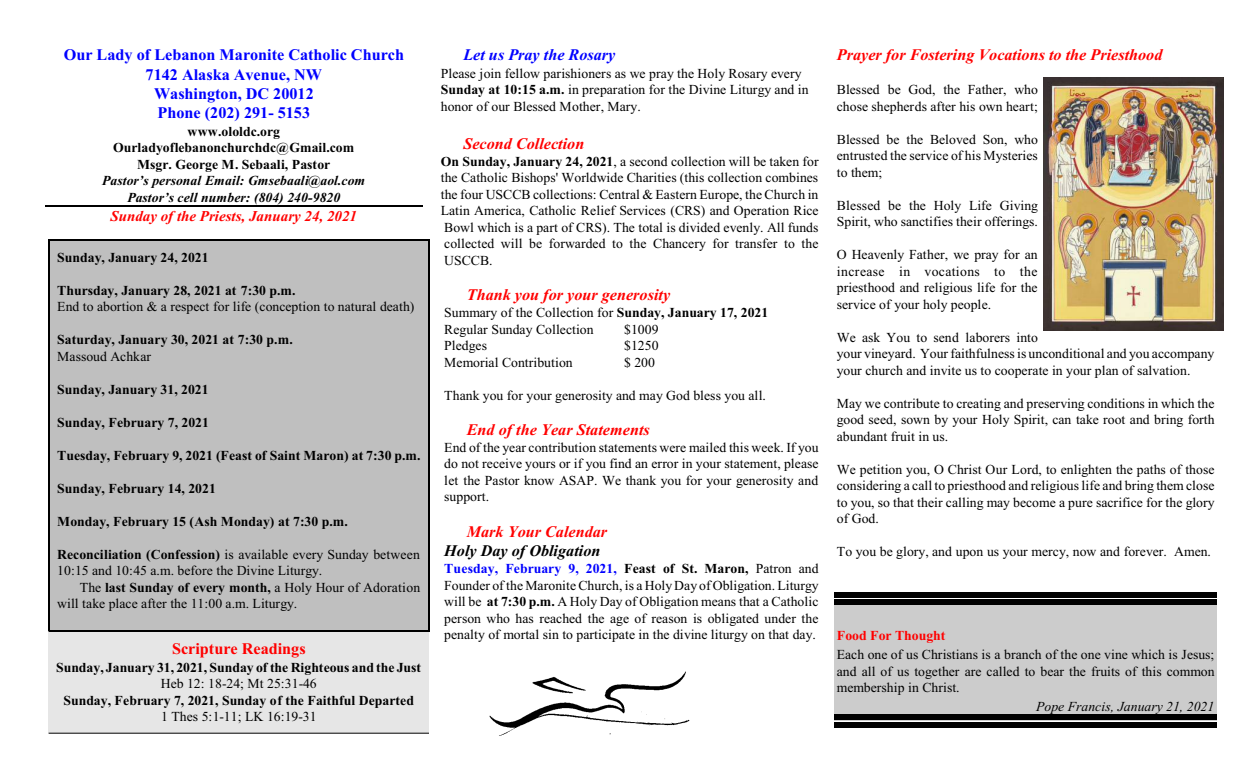
<style>
.page{position:relative;width:1260px;height:765px;background:#fff}
.page>*{position:absolute;margin:0;border:0;box-sizing:border-box;transform-origin:0 0}
.t1{font:italic 700 16.25px "Times New Roman";color:#f00}
.t2{font:700 16.25px/19.4px "Times New Roman";color:#00f;text-align:center}
.t3{font:italic 700 16.25px "Times New Roman";color:#000}
.t4{font:italic 700 16.25px "Times New Roman";color:#00f}
.t5{font:700 16.25px "Times New Roman";color:#f00}
.t6{font:italic 700 15px "Times New Roman";color:#f00}
.t7{font:13.75px/16.5px "Times New Roman";color:#000;text-align:justify}
.t8{font:700 13.75px/16.5px "Times New Roman";color:#000;text-align:center}
.t9{font:italic 700 13.75px/16.5px "Times New Roman";color:#000;text-align:center}
.t10{font:italic 13.75px "Times New Roman";color:#000}
.t11{font:700 13.75px "Times New Roman";color:#f00}
.s1{font-weight:700}
.s2{font-weight:700;color:#00f}
</style>
<div class="page">
<div style="left:834px;top:600px;width:383px;height:27px;background:#ccc"></div>
<div style="left:834px;top:600px;width:383px;height:5px;background:#000"></div>
<div style="left:834px;top:592px;width:383px;height:6px;background:#000"></div>
<div style="left:834px;top:627px;width:383px;height:19px;background:#ccc"></div>
<div style="left:834px;top:646px;width:383px;height:52px;background:#ccc"></div>
<div style="left:834px;top:698px;width:383px;height:22px;background:#ccc"></div>
<div style="left:834px;top:714px;width:383px;height:6px;background:#000"></div>
<div style="left:834px;top:722px;width:383px;height:6px;background:#000"></div>
<div style="left:49px;top:240px;width:380px;height:392px;background:#bfbfbf"></div>
<hr style="left:49px;top:240px;width:1px;height:392px;background:#000">
<hr style="left:428px;top:240px;width:1px;height:392px;background:#000">
<hr style="left:49px;top:240px;width:380px;height:1px;background:#000">
<img style="left:489px;top:671px;width:201px;height:65px">
<img style="left:1044px;top:77px;width:180px;height:254px">
<hr style="left:45px;top:205px;width:378px;height:1px;background:#000">
<div style="left:49px;top:631px;width:380px;height:102px;background:#e6e6e6"></div>
<p class="t2" style="left:64px;top:47px;width:342px">Our Lady of Lebanon Maronite Catholic Church<br>7142 Alaska Avenue, NW<br>Washington, DC 20012<br>Phone (202) 291- 5153</p>
<p class="t8" style="left:113px;top:124px;width:243px">www.ololdc.org<br>Ourladyoflebanonchurchdc@Gmail.com<br>Msgr. George M. Sebaali, Pastor</p>
<p class="t9" style="left:102px;top:174px;width:265px">Pastor’s personal Email: Gmsebaali@aol.com<br>Pastor’s cell number: (804) 240-9820</p>
<p class="t6" style="left:110px;top:211px;width:248px">Sunday of the Priests, January 24, 2021</p>
<p class="t8" style="left:57px;top:250px;width:153px">Sunday, January 24, 2021</p>
<p class="t8" style="left:57px;top:283px;width:240px">Thursday, January 28, 2021 at 7:30 p.m.</p>
<p class="t7" style="left:57px;top:300px;width:359px">End to abortion &amp; a respect for life (conception to natural death)</p>
<p class="t8" style="left:57px;top:333px;width:237px">Saturday, January 30, 2021 at 7:30 p.m.</p>
<p class="t7" style="left:57px;top:349px;width:95px">Massoud Achkar</p>
<p class="t8" style="left:57px;top:382px;width:153px">Sunday, January 31, 2021</p>
<p class="t8" style="left:57px;top:415px;width:153px">Sunday, February 7, 2021</p>
<p class="t8" style="left:57px;top:448px;width:365px">Tuesday, February 9, 2021 (Feast of Saint Maron) at 7:30 p.m.</p>
<p class="t8" style="left:57px;top:481px;width:160px">Sunday, February 14, 2021</p>
<p class="t8" style="left:57px;top:514px;width:292px">Monday, February 15 (Ash Monday) at 7:30 p.m.</p>
<p class="t7" style="left:57px;top:547px;width:364px"><span class="s1">Reconciliation (Confession)</span> is available every Sunday between<br>10:15 and 10:45 a.m. before the Divine Liturgy.</p>
<p class="t7" style="left:57px;top:580px;width:364px;text-indent:23px">The <span class="s1">last Sunday of every month,</span> a Holy Hour of Adoration will take place after the 11:00 a.m. Liturgy.</p>
<p class="t5" style="left:172px;top:643px;width:135px">Scripture Readings</p>
<p class="t8" style="left:56px;top:660px;width:367px">Sunday, January 31, 2021, Sunday of the Righteous and the Just</p>
<p class="t7" style="left:161px;top:677px;width:158px">Heb 12: 18-24; Mt 25:31-46</p>
<p class="t8" style="left:63px;top:693px;width:352px">Sunday, February 7, 2021, Sunday of the Faithful Departed</p>
<p class="t7" style="left:161px;top:710px;width:157px">1 Thes 5:1-11; LK 16:19-31</p>
<p class="t4" style="left:463px;top:49px;width:154px">Let us Pray the Rosary</p>
<p class="t7" style="left:441px;top:66px;width:369px;text-align:left">Please join fellow parishioners as we pray the Holy Rosary every<br><span class="s1">Sunday at 10:15 a.m.</span> in preparation for the Divine Liturgy and in honor of our Blessed Mother, Mary.</p>
<p class="t1" style="left:463px;top:138px;width:123px">Second Collection</p>
<p class="t7" style="left:441px;top:154px;width:379px"><span class="s1">On Sunday, January 24, 2021</span>, a second collection will be taken for the Catholic Bishops' Worldwide Charities (this collection combines the four USCCB collections: Central &amp; Eastern Europe, the Church in Latin America, Catholic Relief Services (CRS) and Operation Rice Bowl which is a part of CRS). The total is divided evenly. All funds collected will be forwarded to the Chancery for transfer to the USCCB.</p>
<p class="t1" style="left:467px;top:289px;width:205px">Thank you for your generosity</p>
<p class="t7" style="left:444px;top:306px;width:325px">Summary of the Collection for <span class="s1">Sunday, January 17, 2021<br></span>Regular Sunday Collection</p>
<p class="t7" style="left:624px;top:322px;width:36px">$1009</p>
<p class="t7" style="left:444px;top:339px;width:44px">Pledges</p>
<p class="t7" style="left:624px;top:339px;width:36px">$1250</p>
<p class="t7" style="left:444px;top:355px;width:130px">Memorial Contribution</p>
<p class="t7" style="left:624px;top:355px;width:32px">$ 200</p>
<p class="t7" style="left:444px;top:388px;width:323px">Thank you for your generosity and may God bless you all.</p>
<p class="t1" style="left:467px;top:424px;width:185px">End of the Year Statements</p>
<p class="t7" style="left:444px;top:441px;width:376px">End of the year contribution statements were mailed this week. If you do not receive yours or if you find an error in your statement, please let the Pastor know ASAP. We thank you for your generosity and support.</p>
<p class="t1" style="left:467px;top:526px;width:142px">Mark Your Calendar</p>
<p class="t3" style="left:444px;top:545px;width:158px">Holy Day of Obligation</p>
<p class="t7" style="left:444px;top:562px;width:376px"><span class="s2">Tuesday, February 9, 2021,</span> <span class="s1">Feast of St. Maron,</span> Patron and Founder of the Maronite Church, is a Holy Day of Obligation. Liturgy will be <span class="s1">at 7:30 p.m.</span> A Holy Day of Obligation means that a Catholic person who has reached the age of reason is obligated under the penalty of mortal sin to participate in the divine liturgy on that day.</p>
<p class="t1" style="left:837px;top:49px;width:327px">Prayer for Fostering Vocations to the Priesthood</p>
<p class="t7" style="left:837px;top:83px;width:203px">Blessed be God, the Father, who chose shepherds after his own heart;</p>
<p class="t7" style="left:837px;top:132px;width:203px">Blessed be the Beloved Son, who entrusted the service of his Mysteries to them;</p>
<p class="t7" style="left:837px;top:198px;width:203px">Blessed be the Holy Life Giving<br>Spirit, who sanctifies their offerings.</p>
<p class="t7" style="left:837px;top:248px;width:202px">O Heavenly Father, we pray for an increase in vocations to the priesthood and religious life for the service of your holy people.</p>
<p class="t7" style="left:837px;top:330px;width:379px;text-align:left">We ask You to send laborers into<br>your vineyard. Your faithfulness is unconditional and you accompany your church and invite us to cooperate in your plan of salvation.</p>
<p class="t7" style="left:837px;top:396px;width:379px">May we contribute to creating and preserving conditions in which the good seed, sown by your Holy Spirit, can take root and bring forth abundant fruit in us.</p>
<p class="t7" style="left:837px;top:462px;width:379px">We petition you, O Christ Our Lord, to enlighten the paths of those considering a call to priesthood and religious life and bring them close to you, so that their calling may become a pure sacrifice for the glory of God.</p>
<p class="t7" style="left:837px;top:545px;width:376px">To you be glory, and upon us your mercy, now and forever. Amen.</p>
<p class="t11" style="left:837px;top:631px;width:110px">Food For Thought</p>
<p class="t7" style="left:837px;top:648px;width:379px">Each one of us Christians is a branch of the one vine which is Jesus; and all of us together are called to bear the fruits of this common membership in Christ.</p>
<p class="t10" style="left:1036px;top:702px;width:180px">Pope Francis, January 21, 2021</p>
</div>
